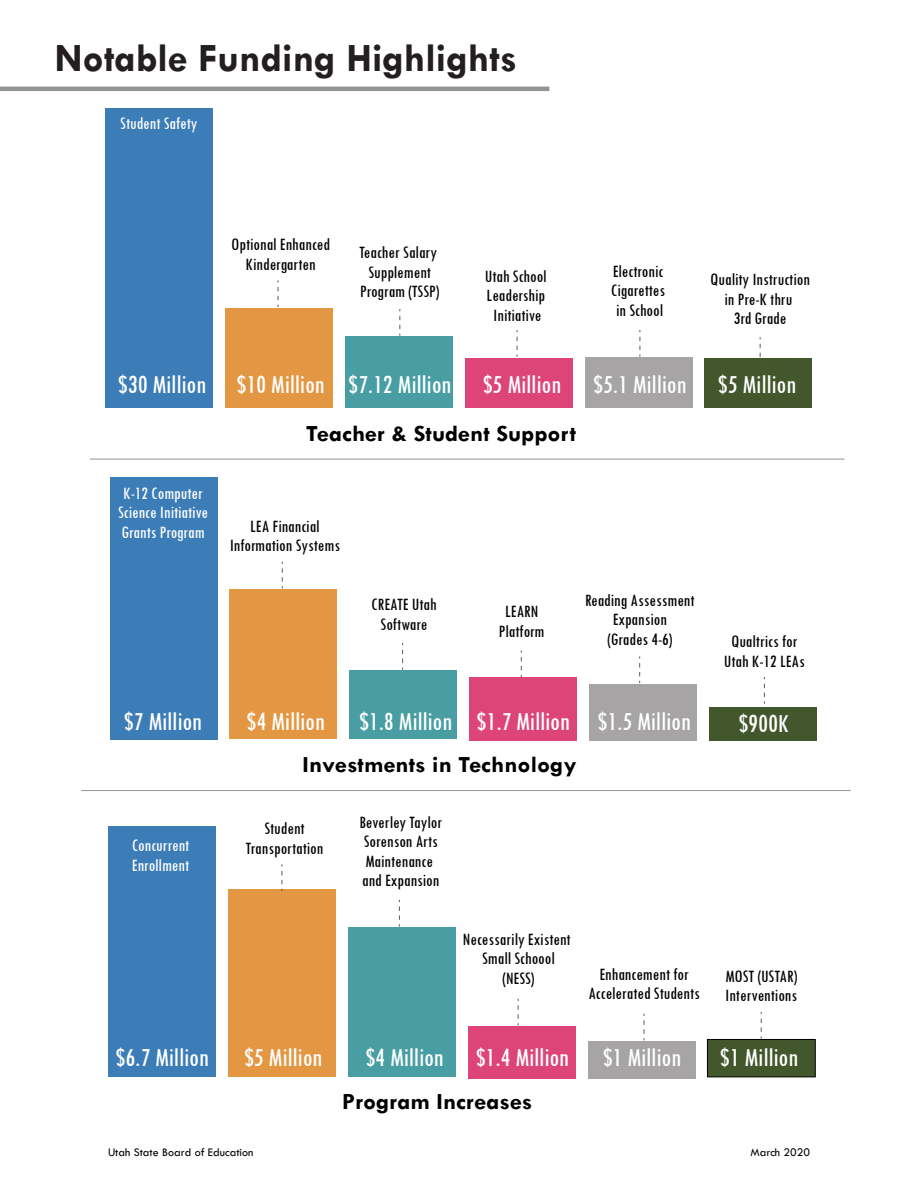
<style>
.page{position:relative;width:918px;height:1188px;background:#fff}
.page>*{position:absolute;margin:0;border:0;box-sizing:border-box;transform-origin:0 0}
.t1{font:700 40.5px "Tw Cen";color:#231f20}
.Lbody{font:condensed 27px "Tw Cen";color:#fff}
.t2{font:700 23.4px "Tw Cen";color:#010101;scale:1.06 1}
.t3{font:condensed 18px/19.5px "Tw Cen";color:#010101;text-align:center}
.t4{font:condensed 18px/19.5px "Tw Cen";color:#fff}
.t5{font:12px "Tw Cen";color:#000}
</style>
<div class="page">
<hr style="left:0;top:87px;width:549px;height:4px;background:#919495">
<hr style="left:90px;top:459px;width:755px;height:1px;background:#919495">
<hr style="left:81px;top:790px;width:770px;height:1px;background:#919495">
<div style="left:705px;top:358px;width:107px;height:50px;background:#42572b"></div>
<div style="left:585px;top:357px;width:108px;height:51px;background:#a6a4a4"></div>
<div style="left:465px;top:358px;width:108px;height:50px;background:#dd4579"></div>
<div style="left:345px;top:337px;width:108px;height:71px;background:#489ea2"></div>
<div style="left:225px;top:308px;width:108px;height:100px;background:#e39743"></div>
<div style="left:106px;top:108px;width:107px;height:300px;background:#3c7cb7"></div>
<svg style="left:278px;top:280px;width:1px;height:27px"></svg>
<svg style="left:399px;top:309px;width:1px;height:27px"></svg>
<svg style="left:517px;top:330px;width:1px;height:27px"></svg>
<svg style="left:640px;top:330px;width:1px;height:27px"></svg>
<svg style="left:760px;top:337px;width:1px;height:27px"></svg>
<div style="left:709px;top:707px;width:107px;height:34px;background:#42572b"></div>
<div style="left:589px;top:684px;width:108px;height:56px;background:#a6a4a4"></div>
<div style="left:469px;top:677px;width:108px;height:63px;background:#dd4579"></div>
<div style="left:349px;top:671px;width:108px;height:68px;background:#489ea2"></div>
<div style="left:229px;top:589px;width:108px;height:150px;background:#e39743"></div>
<div style="left:110px;top:477px;width:107px;height:262px;background:#3c7cb7"></div>
<svg style="left:282px;top:562px;width:1px;height:26px"></svg>
<svg style="left:402px;top:643px;width:1px;height:27px"></svg>
<svg style="left:521px;top:650px;width:1px;height:27px"></svg>
<svg style="left:639px;top:656px;width:1px;height:27px"></svg>
<svg style="left:764px;top:677px;width:1px;height:27px"></svg>
<div style="left:707px;top:1039px;width:109px;height:38px;background:#42572b;border:1px solid #000"></div>
<div style="left:588px;top:1041px;width:107px;height:37px;background:#a6a4a4"></div>
<div style="left:468px;top:1026px;width:108px;height:52px;background:#dd4579"></div>
<div style="left:348px;top:927px;width:108px;height:150px;background:#489ea2"></div>
<div style="left:228px;top:890px;width:108px;height:187px;background:#e39743"></div>
<div style="left:108px;top:826px;width:108px;height:251px;background:#3c7cb7"></div>
<svg style="left:282px;top:864px;width:1px;height:27px"></svg>
<svg style="left:399px;top:900px;width:1px;height:27px"></svg>
<svg style="left:518px;top:999px;width:1px;height:26px"></svg>
<svg style="left:644px;top:1014px;width:1px;height:26px"></svg>
<svg style="left:761px;top:1012px;width:1px;height:27px"></svg>
<h1 class="t1" style="left:55px;top:34px;width:464px">Notable Funding Highlights</h1>
<p class="t4" style="left:120px;top:113px;width:79px">Student Safety</p>
<p class="t3" style="left:231px;top:234px;width:100px">Optional Enhanced<br>Kindergarten</p>
<p class="t3" style="left:359px;top:242px;width:82px">Teacher Salary<br>Supplement<br>Program (TSSP)</p>
<p class="t3" style="left:611px;top:261px;width:56px;text-align:justify">Electronic Cigarettes in School</p>
<p class="t3" style="left:485px;top:266px;width:63px">Utah School<br>Leadership<br>Initiative</p>
<p class="t3" style="left:710px;top:269px;width:101px">Quality Instruction in Pre-K thru<br>3rd Grade</p>
<p class="Lbody" style="left:118px;top:368px;width:90px">$30 Million</p>
<p class="Lbody" style="left:237px;top:368px;width:90px">$10 Million</p>
<p class="Lbody" style="left:348px;top:368px;width:105px">$7.12 Million</p>
<p class="Lbody" style="left:483px;top:368px;width:80px">$5 Million</p>
<p class="Lbody" style="left:718px;top:368px;width:80px">$5 Million</p>
<p class="Lbody" style="left:593px;top:368px;width:95px">$5.1 Million</p>
<p class="t4" style="left:118px;top:483px;width:92px">K-12 Computer<br>Science Initiative<br>Grants Program</p>
<p class="t2" style="left:306px;top:420px;width:256px">Teacher &amp; Student Support</p>
<p class="t3" style="left:230px;top:516px;width:112px">LEA Financial<br>Information Systems</p>
<p class="t3" style="left:371px;top:594px;width:67px">CREATE Utah<br>Software</p>
<p class="t3" style="left:499px;top:602px;width:47px">LEARN<br>Platform</p>
<p class="t3" style="left:585px;top:590px;width:111px">Reading Assessment<br>Expansion<br>(Grades 4-6)</p>
<p class="t3" style="left:724px;top:631px;width:82px">Qualtrics for<br>Utah K-12 LEAs</p>
<p class="Lbody" style="left:124px;top:706px;width:80px">$7 Million</p>
<p class="Lbody" style="left:247px;top:706px;width:80px">$4 Million</p>
<p class="Lbody" style="left:359px;top:706px;width:95px">$1.8 Million</p>
<p class="Lbody" style="left:477px;top:706px;width:95px">$1.7 Million</p>
<p class="Lbody" style="left:598px;top:706px;width:95px">$1.5 Million</p>
<p class="Lbody" style="left:738px;top:707px;width:52px">$900K</p>
<p class="t4" style="left:132px;top:835px;width:59px">Concurrent<br>Enrollment</p>
<h2 class="t2" style="left:303px;top:751px;width:260px">Investments in Technology</h2>
<p class="t3" style="left:246px;top:818px;width:79px">Student<br>Transportation</p>
<p class="t3" style="left:359px;top:812px;width:84px;text-align:left">Beverley Taylor<br>Sorenson Arts<br>Maintenance and Expansion</p>
<p class="t3" style="left:463px;top:929px;width:109px">Necessarily Existent<br>Small Schoool (NESS)</p>
<p class="t3" style="left:588px;top:964px;width:113px">Enhancement for<br>Accelerated Students</p>
<p class="t3" style="left:725px;top:966px;width:73px;text-align:left">MOST (USTAR)<br>Interventions</p>
<p class="Lbody" style="left:116px;top:1041px;width:95px">$6.7 Million</p>
<p class="Lbody" style="left:244px;top:1041px;width:80px">$5 Million</p>
<p class="Lbody" style="left:365px;top:1041px;width:80px">$4 Million</p>
<p class="Lbody" style="left:476px;top:1041px;width:95px">$1.4 Million</p>
<h2 class="t2" style="left:342px;top:1087px;width:181px">Program Increases</h2>
<p class="Lbody" style="left:603px;top:1041px;width:80px">$1 Million</p>
<p class="Lbody" style="left:720px;top:1041px;width:80px">$1 Million</p>
<p class="t5" style="left:108px;top:1145px;width:147px">Utah State Board of Education</p>
<p class="t5" style="left:750px;top:1145px;width:61px">March 2020</p>
</div>
